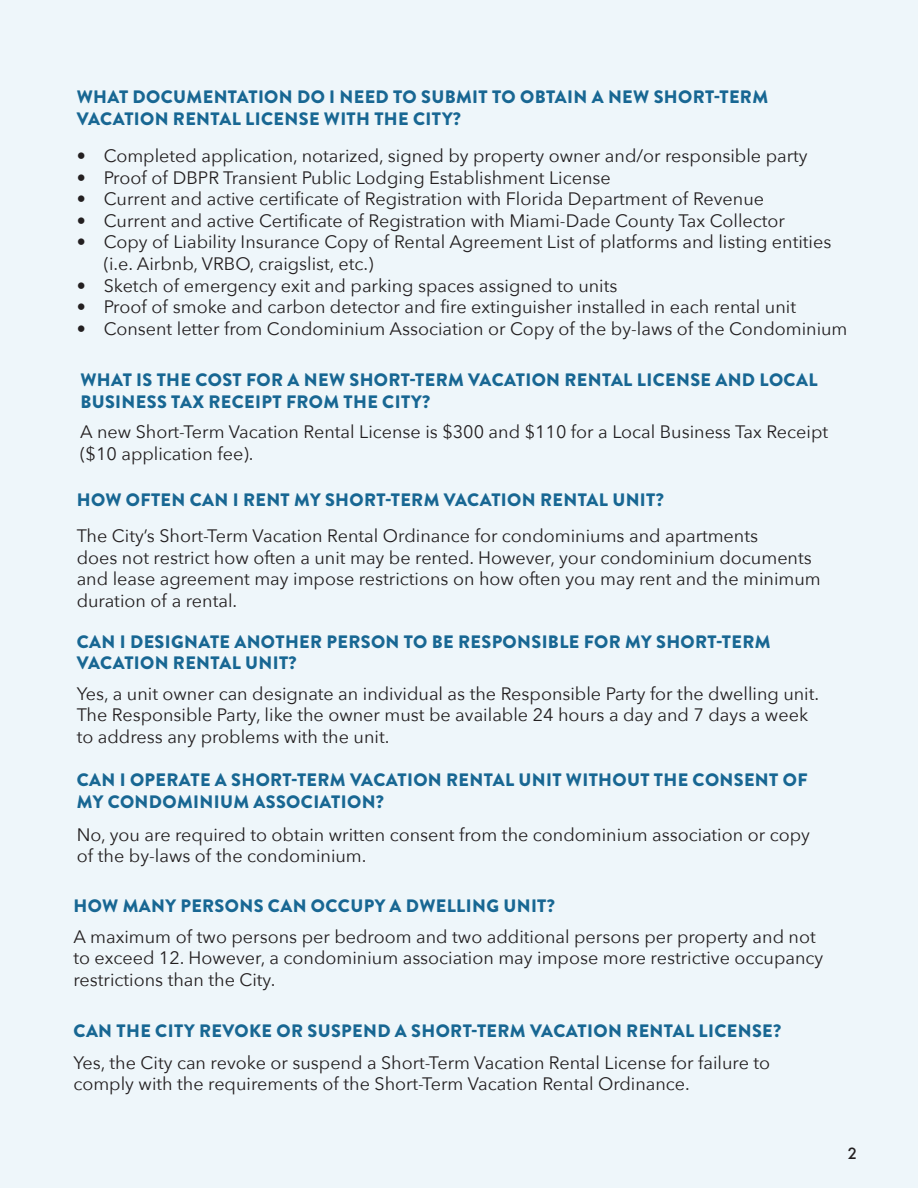
<style>
.page{position:relative;width:918px;height:1188px;background:#eef6fa}
.page>*{position:absolute;margin:0;border:0;box-sizing:border-box;transform-origin:0 0}
.Answer_p{font:18px/21.6px "Avenir Next";color:#231f20}
.bullets{font:18px/21.6px "Avenir Next";color:#231f20}
.Question_h2{font:900 18px/21.6px "Brandon Grotesque";letter-spacing:.02em;color:#186793}
.t1{font:500 15px "Futura";color:#231f20}
</style>
<div class="page">
<h2 class="Question_h2" style="left:77px;top:87px;width:693px">WHAT DOCUMENTATION DO I NEED TO SUBMIT TO OBTAIN A NEW SHORT-TERM<br>VACATION RENTAL LICENSE WITH THE CITY?</h2>
<p class="bullets" style="left:77px;top:144px;width:732px">• Completed application, notarized, signed by property owner and/or responsible party</p>
<p class="bullets" style="left:77px;top:166px;width:536px">• Proof of DBPR Transient Public Lodging Establishment License</p>
<p class="bullets" style="left:77px;top:187px;width:689px">• Current and active certificate of Registration with Florida Department of Revenue</p>
<p class="bullets" style="left:77px;top:209px;width:710px">• Current and active Certificate of Registration with Miami-Dade County Tax Collector</p>
<p class="bullets" style="left:104px;top:231px;width:729px;text-indent:-27px">• Copy of Liability Insurance Copy of Rental Agreement List of platforms and listing entities (i.e. Airbnb, VRBO, craigslist, etc.)</p>
<p class="bullets" style="left:77px;top:274px;width:542px">• Sketch of emergency exit and parking spaces assigned to units</p>
<p class="bullets" style="left:77px;top:295px;width:721px">• Proof of smoke and carbon detector and fire extinguisher installed in each rental unit</p>
<p class="bullets" style="left:77px;top:317px;width:772px">• Consent letter from Condominium Association or Copy of the by-laws of the Condominium</p>
<h2 class="Question_h2" style="left:80px;top:369px;width:739px">WHAT IS THE COST FOR A NEW SHORT-TERM VACATION RENTAL LICENSE AND LOCAL<br>BUSINESS TAX RECEIPT FROM THE CITY?</h2>
<p class="Answer_p" style="left:80px;top:420px;width:749px">A new Short-Term Vacation Rental License is $300 and $110 for a Local Business Tax Receipt ($10 application fee).</p>
<h2 class="Question_h2" style="left:77px;top:489px;width:589px">HOW OFTEN CAN I RENT MY SHORT-TERM VACATION RENTAL UNIT?</h2>
<p class="Answer_p" style="left:77px;top:524px;width:746px">The City’s Short-Term Vacation Rental Ordinance for condominiums and apartments<br>does not restrict how often a unit may be rented. However, your condominium documents and lease agreement may impose restrictions on how often you may rent and the minimum duration of a rental.</p>
<h2 class="Question_h2" style="left:77px;top:631px;width:695px">CAN I DESIGNATE ANOTHER PERSON TO BE RESPONSIBLE FOR MY SHORT-TERM<br>VACATION RENTAL UNIT?</h2>
<p class="Answer_p" style="left:77px;top:682px;width:744px">Yes, a unit owner can designate an individual as the Responsible Party for the dwelling unit.<br>The Responsible Party, like the owner must be available 24 hours a day and 7 days a week</p>
<p class="Answer_p" style="left:77px;top:725px;width:314px">to address any problems with the unit.</p>
<h2 class="Question_h2" style="left:77px;top:769px;width:732px">CAN I OPERATE A SHORT-TERM VACATION RENTAL UNIT WITHOUT THE CONSENT OF<br>MY CONDOMINIUM ASSOCIATION?</h2>
<p class="Answer_p" style="left:77px;top:823px;width:735px">No, you are required to obtain written consent from the condominium association or copy</p>
<p class="Answer_p" style="left:77px;top:845px;width:291px">of the by-laws of the condominium.</p>
<h2 class="Question_h2" style="left:74px;top:895px;width:483px">HOW MANY PERSONS CAN OCCUPY A DWELLING UNIT?</h2>
<p class="Answer_p" style="left:73px;top:925px;width:751px">A maximum of two persons per bedroom and two additional persons per property and not to exceed 12. However, a condominium association may impose more restrictive occupancy restrictions than the City.</p>
<h2 class="Question_h2" style="left:74px;top:1020px;width:709px">CAN THE CITY REVOKE OR SUSPEND A SHORT-TERM VACATION RENTAL LICENSE?</h2>
<p class="Answer_p" style="left:73px;top:1051px;width:698px">Yes, the City can revoke or suspend a Short-Term Vacation Rental License for failure to comply with the requirements of the Short-Term Vacation Rental Ordinance.</p>
<p class="t1" style="left:848px;top:1143px;width:11px">2</p>
</div>
